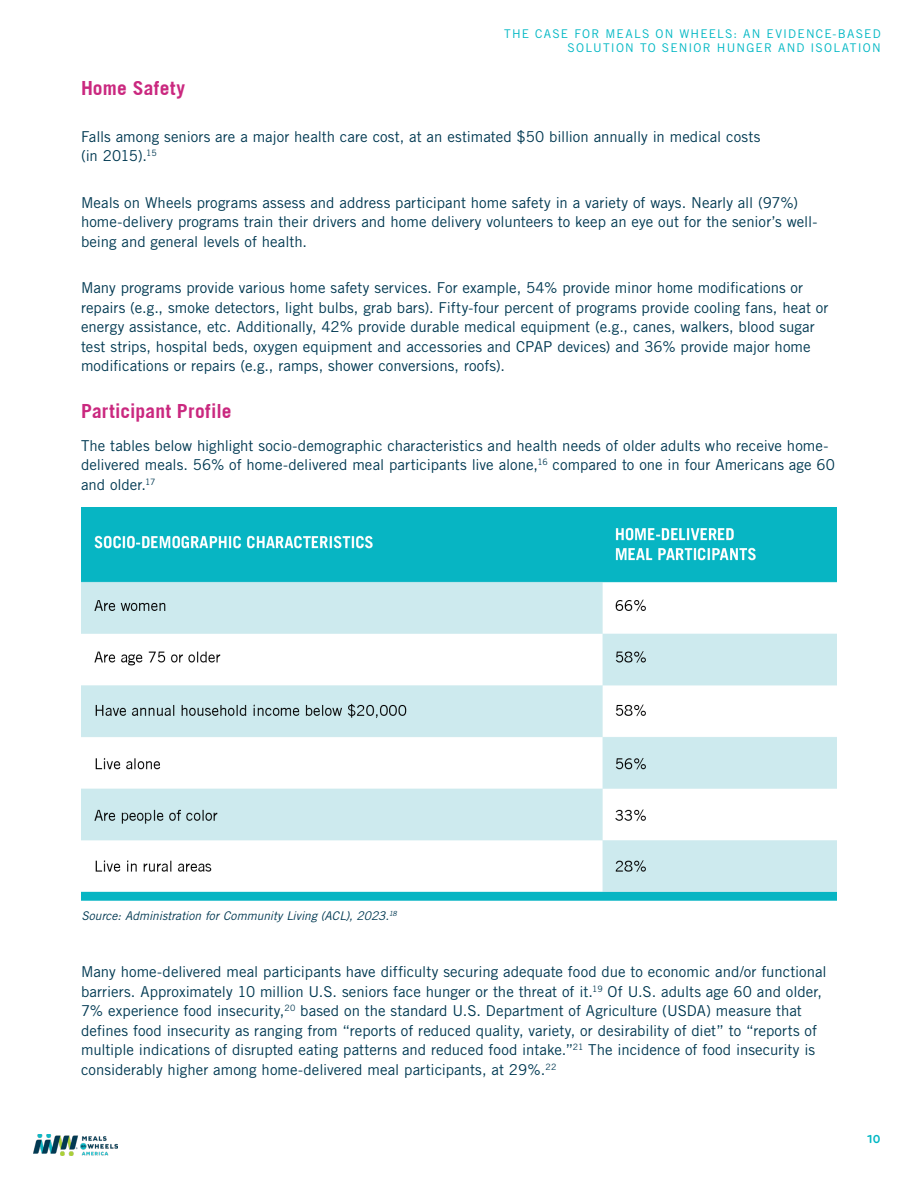
<style>
.page{position:relative;width:918px;height:1188px;background:#fff}
.page>*{position:absolute;margin:0;border:0;box-sizing:border-box;transform-origin:0 0}
.header3{font:700 19.5px "Trade Gothic";letter-spacing:.01em;color:#ca287f}
.Body_Copy{font:700 19.5px "Trade Gothic";letter-spacing:.02em;color:#ca287f}
.Body_Copy-2{font:15px/19.5px "Trade Gothic LT Std";color:#003952}
.t1{font:12px/14.4px "Trade Gothic LT Std";letter-spacing:.1em;color:#00b7c4;text-align:right}
.Body_Copy-3{font:italic 12px "Trade Gothic LT Std";color:#003952}
.t2{font:700 12px "Bryant";color:#00b7c4}
</style>
<div class="page">
<img style="left:33px;top:1134px;width:84px;height:22px">
<img style="left:81px;top:507px;width:756px;height:393px">
<p class="t1" style="left:504px;top:26px;width:378px">THE CASE FOR MEALS ON WHEELS: AN EVIDENCE-BASED<br>SOLUTION TO SENIOR HUNGER AND ISOLATION</p>
<p class="Body_Copy" style="left:81px;top:76px;width:106px">Home Safety</p>
<p class="Body_Copy-2" style="left:81px;top:126px;width:681px">Falls among seniors are a major health care cost, at an estimated $50 billion annually in medical costs (in 2015).<sup>15</sup></p>
<p class="Body_Copy-2" style="left:81px;top:192px;width:738px">Meals on Wheels programs assess and address participant home safety in a variety of ways. Nearly all (97%) home-delivery programs train their drivers and home delivery volunteers to keep an eye out for the senior’s well&shy;being and general levels of health.</p>
<p class="Body_Copy-2" style="left:81px;top:278px;width:749px">Many programs provide various home safety services. For example, 54% provide minor home modifications or repairs (e.g., smoke detectors, light bulbs, grab bars). Fifty-four percent of programs provide cooling fans, heat or energy assistance, etc. Additionally, 42% provide durable medical equipment (e.g., canes, walkers, blood sugar test strips, hospital beds, oxygen equipment and accessories and CPAP devices) and 36% provide major home modifications or repairs (e.g., ramps, shower conversions, roofs).</p>
<p class="header3" style="left:81px;top:399px;width:152px">Participant Profile</p>
<p class="Body_Copy-2" style="left:81px;top:435px;width:756px">The tables below highlight socio-demographic characteristics and health needs of older adults who receive home&shy;delivered meals. 56% of home-delivered meal participants live alone,<sup>16</sup> compared to one in four Americans age 60 and older.<sup>17</sup></p>
<p class="Body_Copy-3" style="left:81px;top:908px;width:317px">Source: Administration for Community Living (ACL), 2023.<sup>18</sup></p>
<p class="Body_Copy-2" style="left:81px;top:962px;width:747px">Many home-delivered meal participants have difficulty securing adequate food due to economic and/or functional barriers. Approximately 10 million U.S. seniors face hunger or the threat of it.<sup>19</sup> Of U.S. adults age 60 and older, 7% experience food insecurity,<sup>20</sup> based on the standard U.S. Department of Agriculture (USDA) measure that defines food insecurity as ranging from “reports of reduced quality, variety, or desirability of diet” to “reports of multiple indications of disrupted eating patterns and reduced food intake.”<sup>21</sup> The incidence of food insecurity is considerably higher among home-delivered meal participants, at 29%.<sup>22</sup></p>
<p class="t2" style="left:868px;top:1132px;width:15px">10</p>
</div>
